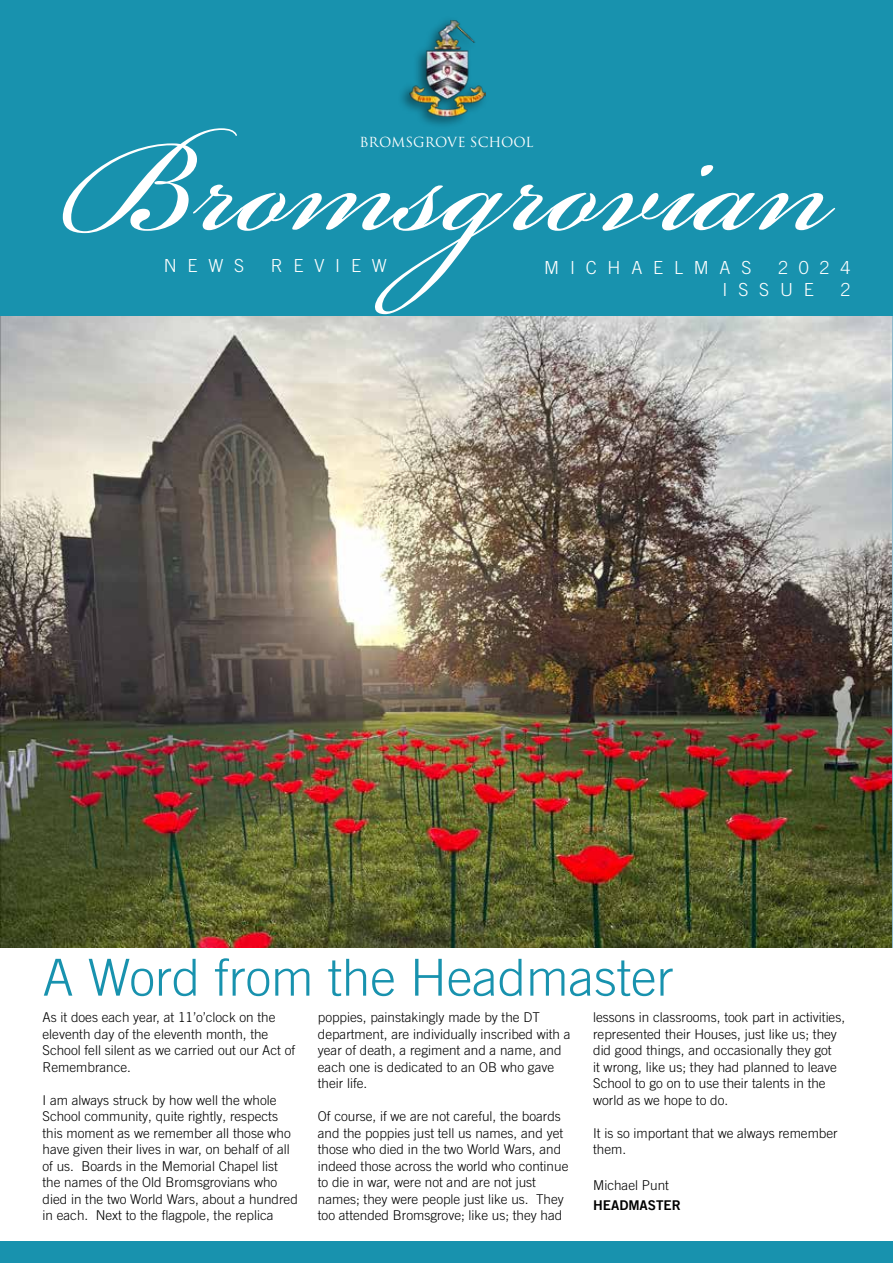
<style>
.page{position:relative;width:893px;height:1263px;background:#fff}
.page>*{position:absolute;margin:0;border:0;box-sizing:border-box;transform-origin:0 0}
.t1{font:210px "Beautiful ES";color:#fff}
.t2{font:300 51px "Trade Gothic LT Com";color:#1892ae}
.t3{font:300 18px/21.6px "Trade Gothic LT Com";letter-spacing:.6em;color:#fff}
.t4{font:300 13.5px/16.5px "Trade Gothic LT Com";color:#000}
.t5{font:13.5px "Trajan Pro";color:#fff}
.t6{font:13.5px "Trade Gothic LT Com Bd 2";color:#000}
</style>
<div class="page">
<div style="left:0;top:0;width:893px;height:316px;background:#1892ae"></div>
<div style="left:397px;top:16px;width:92px;height:113px;background:#000;opacity:.5"></div>
<img style="left:407px;top:18px;width:78px;height:101px">
<div style="left:0;top:1242px;width:893px;height:21px;background:#1892ae"></div>
<img style="left:0;top:316px;width:892px;height:631px">
<h1 class="t1" style="left:63px;top:71px;width:770px">Bromsgrovian</h1>
<p class="t5" style="left:360px;top:134px;width:175px">BROMSGROVE SCHOOL</p>
<h3 class="t3" style="left:164px;top:255px;width:82px">NEWS</h3>
<h3 class="t3" style="left:271px;top:255px;width:118px">REVIEW</h3>
<h3 class="t3" style="left:544px;top:257px;width:209px">MICHAELMAS</h3>
<h3 class="t3" style="left:723px;top:257px;width:129px;text-indent:55px">2024<br>ISSUE</h3>
<h3 class="t3" style="left:840px;top:278px;width:12px">2</h3>
<h2 class="t2" style="left:43px;top:947px;width:632px">A Word from the Headmaster</h2>
<p class="t4" style="left:43px;top:1009px;width:254px">As it does each year, at 11’o’clock on the eleventh day of the eleventh month, the School fell silent as we carried out our Act of Remembrance.</p>
<p class="t4" style="left:43px;top:1092px;width:257px">I am always struck by how well the whole School community, quite rightly, respects this moment as we remember all those who have given their lives in war, on behalf of all of us. Boards in the Memorial Chapel list the names of the Old Bromsgrovians who died in the two World Wars, about a hundred in each. Next to the flagpole, the replica</p>
<p class="t4" style="left:318px;top:1009px;width:254px">poppies, painstakingly made by the DT department, are individually inscribed with a year of death, a regiment and a name, and each one is dedicated to an OB who gave their life.</p>
<p class="t4" style="left:318px;top:1108px;width:252px">Of course, if we are not careful, the boards and the poppies just tell us names, and yet those who died in the two World Wars, and indeed those across the world who continue to die in war, were not and are not just names; they were people just like us. They too attended Bromsgrove; like us; they had</p>
<p class="t4" style="left:593px;top:1009px;width:253px">lessons in classrooms, took part in activities, represented their Houses, just like us; they did good things, and occasionally they got<br>it wrong, like us; they had planned to leave School to go on to use their talents in the world as we hope to do.</p>
<p class="t4" style="left:593px;top:1125px;width:246px">It is so important that we always remember them.</p>
<p class="t4" style="left:593px;top:1177px;width:77px">Michael Punt</p>
<p class="t6" style="left:593px;top:1197px;width:89px">HEADMASTER</p>
</div>
